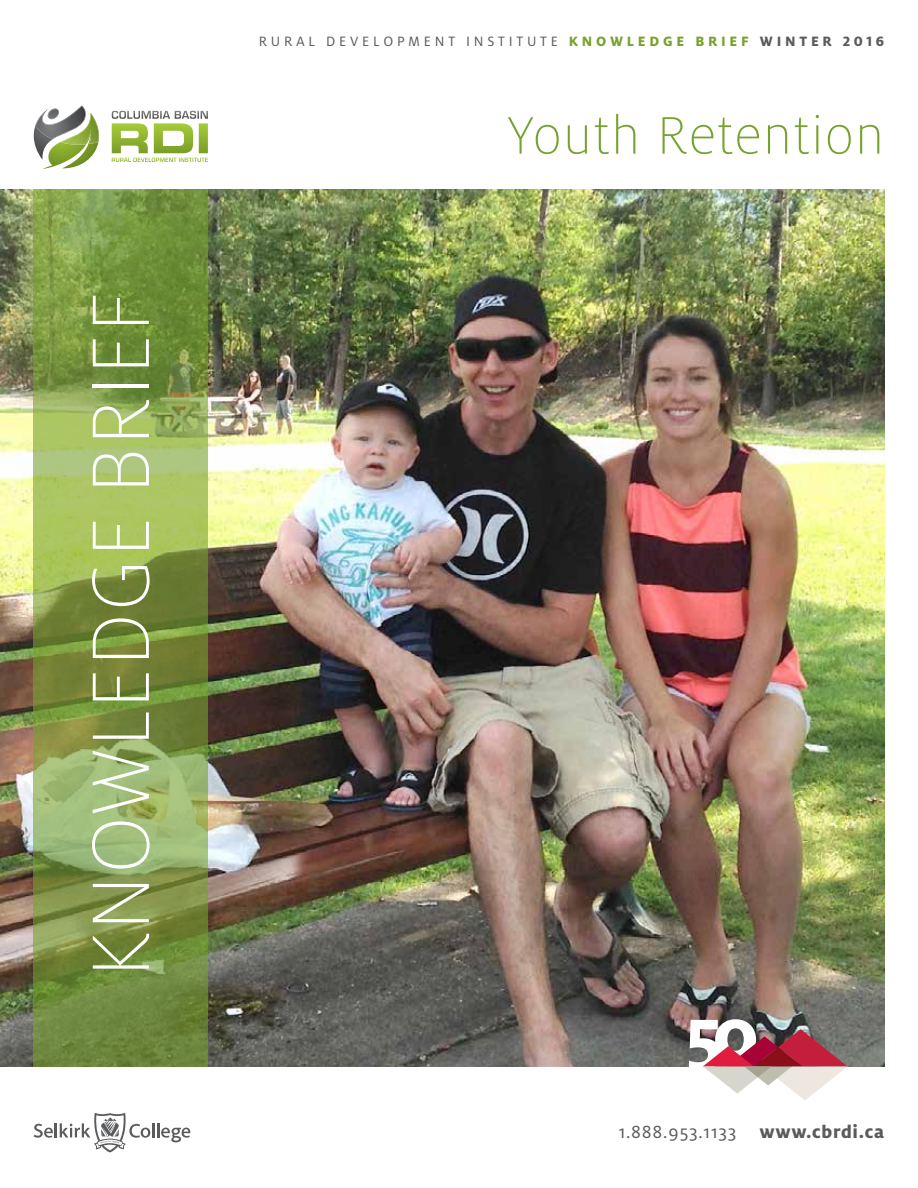
<style>
.page{position:relative;width:918px;height:1188px;background:#fff}
.page>*{position:absolute;margin:0;border:0;box-sizing:border-box;transform-origin:0 0}
.t1{font:300 expanded 90px "Milo OT";letter-spacing:.01em;color:#fff}
.t2{font:300 expanded 58.5px "Milo OT";letter-spacing:.025em;color:#78a22f}
.t3{font:19.5px "Milo OT";letter-spacing:.04em;color:#5a5b5d}
.t4{font:15px "Milo OT";letter-spacing:.25em;color:#5a5b5d}
.s1{font-weight:800;color:#78a22f}
.s2{font-weight:800}
</style>
<div class="page">
<svg style="left:34px;top:1113px;width:156px;height:39px"></svg>
<img style="left:0;top:189px;width:884px;height:877px">
<svg style="left:43px;top:110px;width:52px;height:59px"></svg>
<svg style="left:112px;top:111px;width:96px;height:51px"></svg>
<img style="left:61px;top:114px;width:38px;height:31px">
<img style="left:36px;top:106px;width:49px;height:33px">
<svg style="left:34px;top:189px;width:174px;height:877px;background:#849d4c"></svg>
<svg style="left:689px;top:1019px;width:159px;height:81px"></svg>
<h1 class="t1" style="left:73px;top:977px;width:687px;rotate:-90deg">KNOWLEDGE BRIEF</h1>
<p class="t4" style="left:259px;top:33px;width:627px">RURAL DEVELOPMENT INSTITUTE <span class="s1">KNOWLEDGE BRIEF</span> <span class="s2">WINTER 2016</span></p>
<h2 class="t2" style="left:507px;top:104px;width:378px">Youth Retention</h2>
<h3 class="t3" style="left:619px;top:1121px;width:267px">1.888.953.1133 <span class="s2">www.cbrdi.ca</span></h3>
</div>
